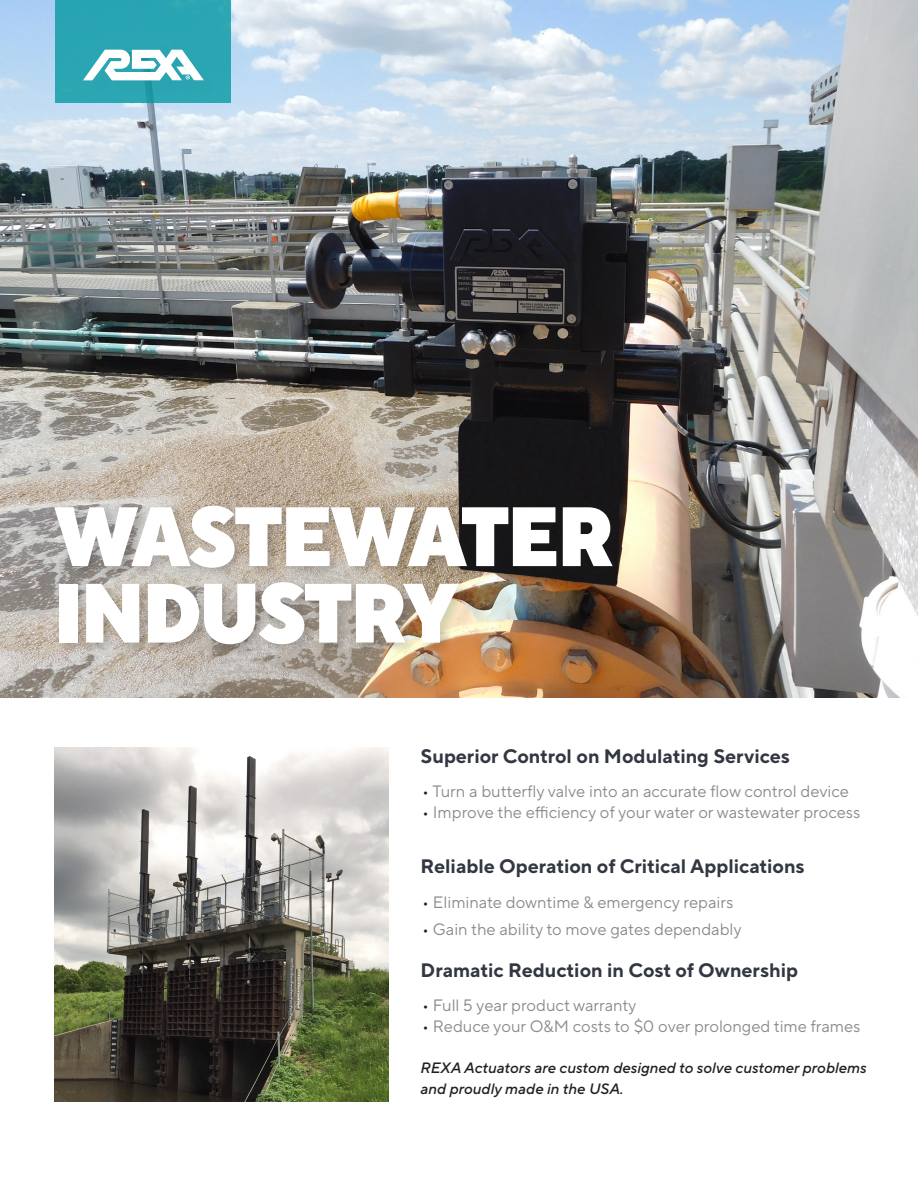
<style>
.page{position:relative;width:918px;height:1188px;background:#fff}
.page>*{position:absolute;margin:0;border:0;box-sizing:border-box;transform-origin:0 0}
.t1{font:900 84px "TT Norms Pro Comp";letter-spacing:-.03em;color:#fff}
.t2{font:700 19.5px "TT Norms Pro";color:#333742}
.t3{font:16.5px "TT Norms Pro";color:#898a8d}
.t4{font:italic 500 15px/21px "TT Norms Pro";color:#231f20}
.s1{color:#231f20}
</style>
<div class="page">
<img style="left:0;top:0;width:918px;height:698px">
<img style="left:54px;top:747px;width:335px;height:355px">
<div style="left:52px;top:502px;width:573px;height:155px;background:#231f20;opacity:.2"></div>
<div style="left:56px;top:0;width:175px;height:103px;background:#29a5b3"></div>
<div style="left:86px;top:52px;width:135px;height:47px;background:#231f20;opacity:.02"></div>
<svg style="left:83px;top:50px;width:121px;height:30px"></svg>
<p class="t1" style="left:54px;top:473px;width:562px">WASTEWATER</p>
<p class="t1" style="left:54px;top:549px;width:406px">INDUSTRY</p>
<p class="t2" style="left:421px;top:742px;width:371px">Superior Control on Modulating Services</p>
<p class="t3" style="left:422px;top:780px;width:428px"><span class="s1">•</span> Turn a butterfly valve into an accurate flow control device</p>
<p class="t3" style="left:422px;top:801px;width:440px"><span class="s1">•</span> Improve the efficiency of your water or wastewater process</p>
<p class="t2" style="left:421px;top:852px;width:386px">Reliable Operation of Critical Applications</p>
<p class="t3" style="left:422px;top:890px;width:313px"><span class="s1">•</span> Eliminate downtime &amp; emergency repairs</p>
<p class="t3" style="left:422px;top:918px;width:321px"><span class="s1">•</span> Gain the ability to move gates dependably</p>
<p class="t2" style="left:421px;top:956px;width:379px">Dramatic Reduction in Cost of Ownership</p>
<p class="t3" style="left:422px;top:994px;width:216px"><span class="s1">•</span> Full 5 year product warranty</p>
<p class="t3" style="left:422px;top:1015px;width:440px"><span class="s1">•</span> Reduce your O&amp;M costs to $0 over prolonged time frames</p>
<p class="t4" style="left:421px;top:1057px;width:448px">REXA Actuators are custom designed to solve customer problems and proudly made in the USA.</p>
</div>
